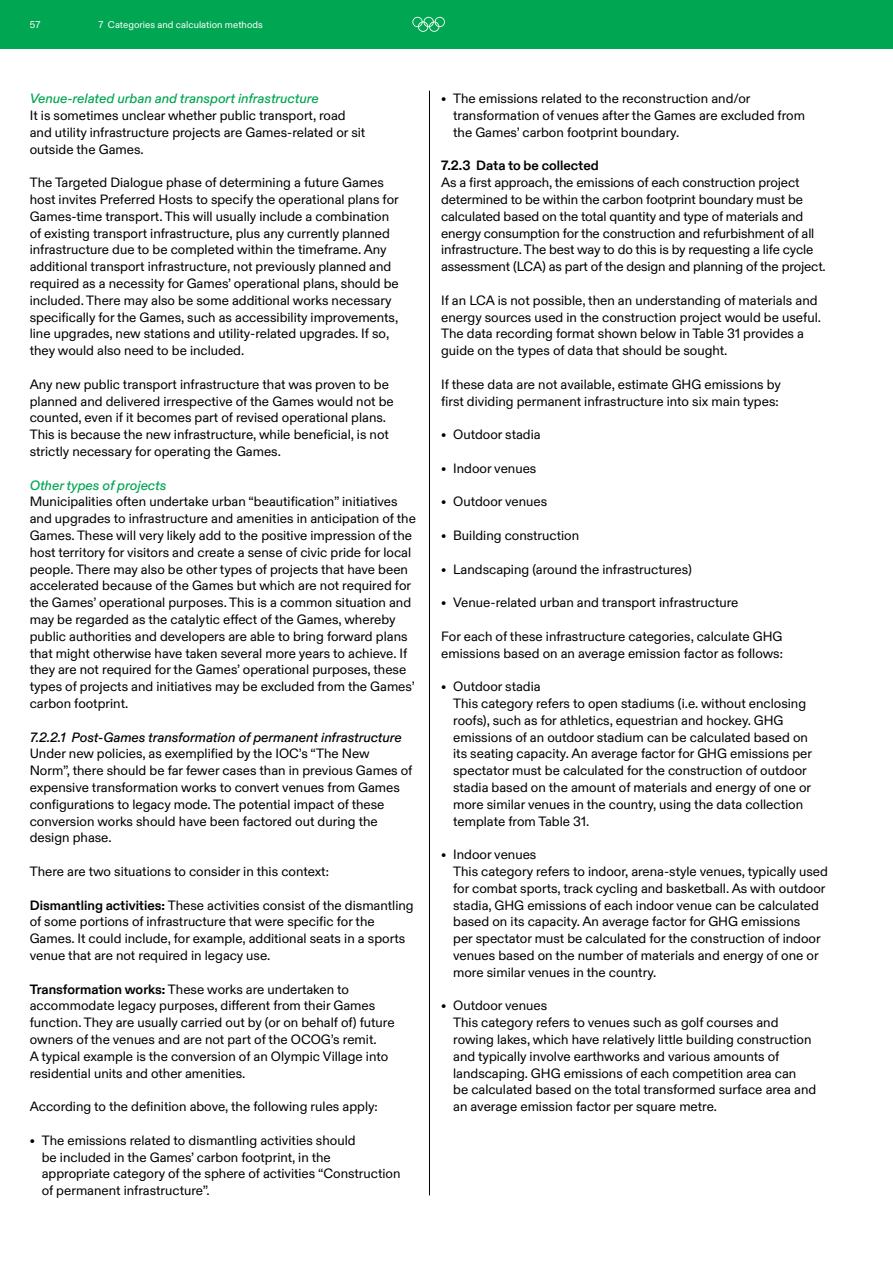
<style>
.page{position:relative;width:893px;height:1263px;background:#fff}
.page>*{position:absolute;margin:0;border:0;box-sizing:border-box;transform-origin:0 0}
.t1{font:13.5px/16.8px "Olympic Sans";color:#000}
.t2{font:italic 500 13.5px "Olympic Sans";color:#00a651}
.t3{font:italic 500 13.5px "Olympic Sans";color:#000}
.t4{font:700 13.5px "Olympic Sans";color:#000}
.t5{font:9.75px "Olympic Sans";letter-spacing:.005em;color:#fff}
.s1{font-weight:700}
</style>
<div class="page">
<hr style="left:429px;top:91px;width:1px;height:1104px;background:#000">
<div style="left:0;top:0;width:893px;height:49px;background:#00a651"></div>
<svg style="left:412px;top:17px;width:33px;height:15px"></svg>
<p class="t5" style="left:30px;top:17px;width:12px">57</p>
<p class="t5" style="left:98px;top:17px;width:166px">7 Categories and calculation methods</p>
<p class="t2" style="left:30px;top:88px;width:290px">Venue-related urban and transport infrastructure</p>
<p class="t1" style="left:30px;top:106px;width:337px">It is sometimes unclear whether public transport, road and utility infrastructure projects are Games-related or sit outside the Games.</p>
<p class="t1" style="left:30px;top:173px;width:371px">The Targeted Dialogue phase of determining a future Games host invites Preferred Hosts to specify the operational plans for Games-time transport. This will usually include a combination of existing transport infrastructure, plus any currently planned infrastructure due to be completed within the timeframe. Any additional transport infrastructure, not previously planned and required as a necessity for Games’ operational plans, should be included. There may also be some additional works necessary specifically for the Games, such as accessibility improvements, line upgrades, new stations and utility-related upgrades. If so, they would also need to be included.</p>
<p class="t1" style="left:30px;top:375px;width:365px">Any new public transport infrastructure that was proven to be planned and delivered irrespective of the Games would not be counted, even if it becomes part of revised operational plans.<br>This is because the new infrastructure, while beneficial, is not strictly necessary for operating the Games.</p>
<p class="t2" style="left:30px;top:475px;width:138px">Other types of projects</p>
<p class="t1" style="left:30px;top:492px;width:388px">Municipalities often undertake urban “beautification” initiatives and upgrades to infrastructure and amenities in anticipation of the Games. These will very likely add to the positive impression of the host territory for visitors and create a sense of civic pride for local people. There may also be other types of projects that have been accelerated because of the Games but which are not required for the Games’ operational purposes. This is a common situation and may be regarded as the catalytic effect of the Games, whereby public authorities and developers are able to bring forward plans that might otherwise have taken several more years to achieve. If they are not required for the Games’ operational purposes, these types of projects and initiatives may be excluded from the Games’ carbon footprint.</p>
<p class="t3" style="left:30px;top:727px;width:373px">7.2.2.1 Post-Games transformation of permanent infrastructure</p>
<p class="t1" style="left:30px;top:744px;width:384px">Under new policies, as exemplified by the IOC’s “The New Norm”, there should be far fewer cases than in previous Games of expensive transformation works to convert venues from Games configurations to legacy mode. The potential impact of these conversion works should have been factored out during the design phase.</p>
<p class="t1" style="left:30px;top:862px;width:301px">There are two situations to consider in this context:</p>
<p class="t1" style="left:30px;top:895px;width:385px"><span class="s1">Dismantling activities:</span> These activities consist of the dismantling of some portions of infrastructure that were specific for the Games. It could include, for example, additional seats in a sports venue that are not required in legacy use.</p>
<p class="t1" style="left:30px;top:979px;width:366px"><span class="s1">Transformation works:</span> These works are undertaken to accommodate legacy purposes, different from their Games function. They are usually carried out by (or on behalf of) future owners of the venues and are not part of the OCOG’s remit.<br>A typical example is the conversion of an Olympic Village into residential units and other amenities.</p>
<p class="t1" style="left:30px;top:1097px;width:349px">According to the definition above, the following rules apply:</p>
<p class="t1" style="left:42px;top:1131px;width:360px;text-indent:-12px">• The emissions related to dismantling activities should<br>be included in the Games’ carbon footprint, in the appropriate category of the sphere of activities “Construction of permanent infrastructure”.</p>
<p class="t1" style="left:453px;top:89px;width:353px;text-indent:-12px">• The emissions related to the reconstruction and/or transformation of venues after the Games are excluded from the Games’ carbon footprint boundary.</p>
<p class="t4" style="left:441px;top:155px;width:159px">7.2.3 Data to be collected</p>
<p class="t1" style="left:441px;top:173px;width:386px">As a first approach, the emissions of each construction project determined to be within the carbon footprint boundary must be calculated based on the total quantity and type of materials and energy consumption for the construction and refurbishment of all infrastructure. The best way to do this is by requesting a life cycle assessment (LCA) as part of the design and planning of the project.</p>
<p class="t1" style="left:441px;top:291px;width:381px">If an LCA is not possible, then an understanding of materials and energy sources used in the construction project would be useful.<br>The data recording format shown below in Table 31 provides a guide on the types of data that should be sought.</p>
<p class="t1" style="left:441px;top:375px;width:341px">If these data are not available, estimate GHG emissions by first dividing permanent infrastructure into six main types:</p>
<p class="t1" style="left:441px;top:425px;width:101px">• Outdoor stadia</p>
<p class="t1" style="left:441px;top:459px;width:97px">• Indoor venues</p>
<p class="t1" style="left:441px;top:492px;width:107px">• Outdoor venues</p>
<p class="t1" style="left:441px;top:526px;width:140px">• Building construction</p>
<p class="t1" style="left:441px;top:560px;width:252px">• Landscaping (around the infrastructures)</p>
<p class="t1" style="left:441px;top:593px;width:299px">• Venue-related urban and transport infrastructure</p>
<p class="t1" style="left:441px;top:627px;width:343px">For each of these infrastructure categories, calculate GHG emissions based on an average emission factor as follows:</p>
<p class="t1" style="left:453px;top:677px;width:360px;text-indent:-12px">• Outdoor stadia<br>This category refers to open stadiums (i.e. without enclosing roofs), such as for athletics, equestrian and hockey. GHG emissions of an outdoor stadium can be calculated based on its seating capacity. An average factor for GHG emissions per spectator must be calculated for the construction of outdoor stadia based on the amount of materials and energy of one or more similar venues in the country, using the data collection template from Table 31.</p>
<p class="t1" style="left:453px;top:845px;width:376px;text-indent:-12px">• Indoor venues<br>This category refers to indoor, arena-style venues, typically used for combat sports, track cycling and basketball. As with outdoor stadia, GHG emissions of each indoor venue can be calculated based on its capacity. An average factor for GHG emissions<br>per spectator must be calculated for the construction of indoor venues based on the number of materials and energy of one or more similar venues in the country.</p>
<p class="t1" style="left:453px;top:996px;width:365px;text-indent:-12px">• Outdoor venues<br>This category refers to venues such as golf courses and rowing lakes, which have relatively little building construction and typically involve earthworks and various amounts of landscaping. GHG emissions of each competition area can<br>be calculated based on the total transformed surface area and an average emission factor per square metre.</p>
</div>
